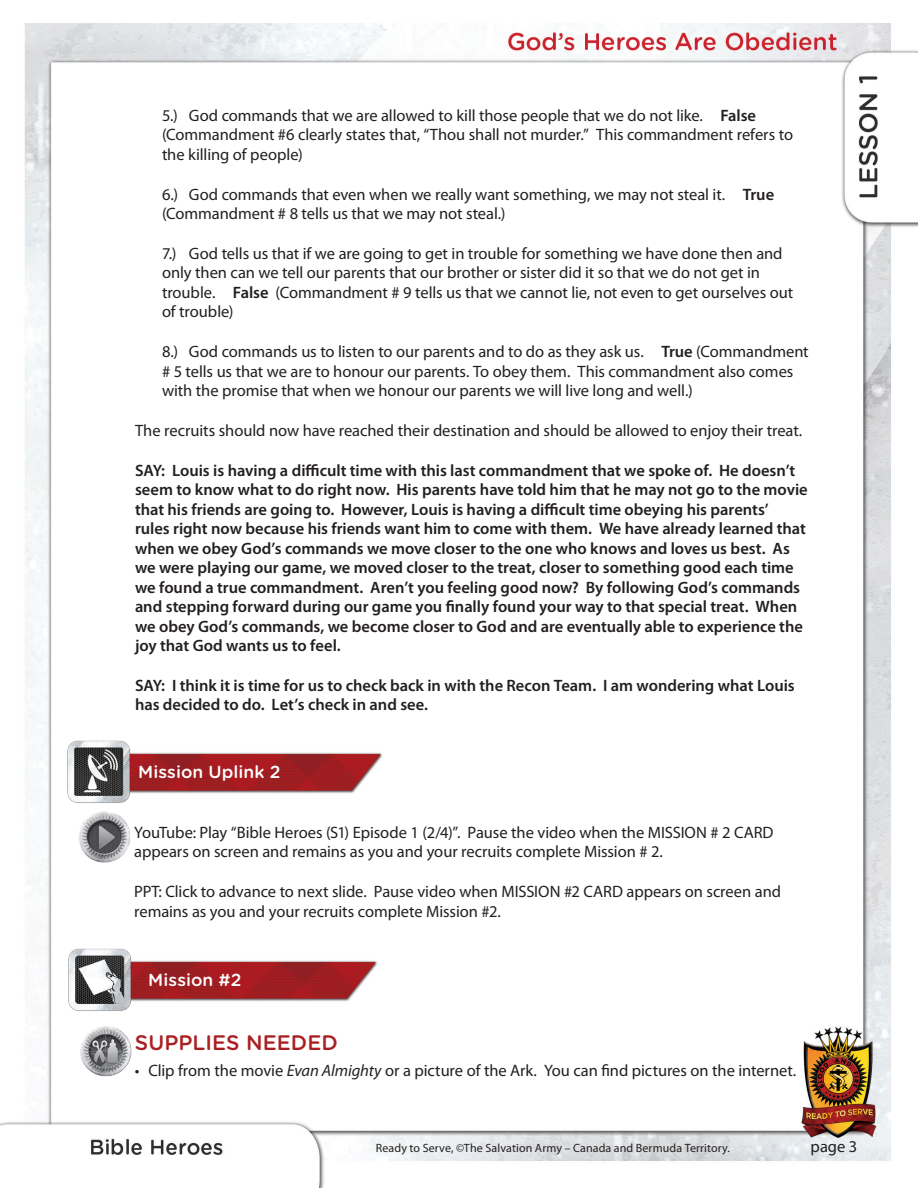
<style>
.page{position:relative;width:918px;height:1188px;background:#fff}
.page>*{position:absolute;margin:0;border:0;box-sizing:border-box;transform-origin:0 0}
.subheads{font:500 21px "Gotham Rounded";color:#ab1f22}
.HEADERS{font:500 17.4px "Gotham Rounded";letter-spacing:.005em;color:#fff}
.basic{font:16.5px/19.5px "Myriad Pro";letter-spacing:-.005em;color:#231f20}
.basic-2{font:600 16.5px/19.5px "Myriad Pro";color:#231f20}
.t1{font:12px "Myriad Pro";letter-spacing:.01em;color:#231f20}
.s1{font-weight:600}
.s2{font-style:italic}
</style>
<div class="page">
<img style="left:0;top:23px;width:918px;height:1165px">
<img style="left:132px;top:749px;width:251px;height:45px">
<img style="left:67px;top:739px;width:65px;height:66px">
<img style="left:78px;top:809px;width:56px;height:57px">
<img style="left:133px;top:957px;width:245px;height:45px">
<img style="left:68px;top:947px;width:65px;height:66px">
<img style="left:79px;top:1020px;width:54px;height:57px">
<p class="basic" style="left:162px;top:105px;width:633px">5.) God commands that we are allowed to kill those people that we do not like. <span class="s1">False </span>(Commandment #6 clearly states that, “Thou shall not murder.” This commandment refers to the killing of people)</p>
<p class="basic" style="left:162px;top:184px;width:614px">6.) God commands that even when we really want something, we may not steal it. <span class="s1">True </span>(Commandment # 8 tells us that we may not steal.)</p>
<p class="basic" style="left:162px;top:243px;width:633px">7.) God tells us that if we are going to get in trouble for something we have done then and only then can we tell our parents that our brother or sister did it so that we do not get in trouble. <span class="s1">False</span> (Commandment # 9 tells us that we cannot lie, not even to get ourselves out of trouble)</p>
<p class="basic" style="left:162px;top:342px;width:648px">8.) God commands us to listen to our parents and to do as they ask us. <span class="s1">True</span> (Commandment # 5 tells us that we are to honour our parents. To obey them. This commandment also comes with the promise that when we honour our parents we will live long and well.)</p>
<p class="basic" style="left:135px;top:420px;width:669px">The recruits should now have reached their destination and should be allowed to enjoy their treat.</p>
<p class="basic-2" style="left:135px;top:460px;width:674px">SAY: Louis is having a difficult time with this last commandment that we spoke of. He doesn’t seem to know what to do right now. His parents have told him that he may not go to the movie that his friends are going to. However, Louis is having a difficult time obeying his parents’<br>rules right now because his friends want him to come with them. We have already learned that when we obey God’s commands we move closer to the one who knows and loves us best. As we were playing our game, we moved closer to the treat, closer to something good each time we found a true commandment. Aren’t you feeling good now? By following God’s commands and stepping forward during our game you finally found your way to that special treat. When we obey God’s commands, we become closer to God and are eventually able to experience the joy that God wants us to feel.</p>
<p class="basic-2" style="left:135px;top:675px;width:661px">SAY: I think it is time for us to check back in with the Recon Team. I am wondering what Louis has decided to do. Let’s check in and see.</p>
<p class="HEADERS" style="left:138px;top:759px;width:144px">Mission Uplink 2</p>
<p class="basic" style="left:134px;top:822px;width:641px">YouTube: Play “Bible Heroes (S1) Episode 1 (2/4)”. Pause the video when the MISSION # 2 CARD appears on screen and remains as you and your recruits complete Mission # 2.</p>
<p class="basic" style="left:134px;top:882px;width:648px">PPT: Click to advance to next slide. Pause video when MISSION #2 CARD appears on screen and remains as you and your recruits complete Mission #2.</p>
<p class="HEADERS" style="left:148px;top:967px;width:95px">Mission #2</p>
<p class="subheads" style="left:135px;top:1028px;width:205px">SUPPLIES NEEDED</p>
<p class="basic" style="left:135px;top:1061px;width:663px">• Clip from the movie <span class="s2">Evan Almighty</span> or a picture of the Ark. You can find pictures on the internet.</p>
<p class="t1" style="left:376px;top:1141px;width:356px">Ready to Serve, ©The Salvation Army – Canada and Bermuda Territory.</p>
<p class="basic" style="left:811px;top:1136px;width:48px">page 3</p>
</div>
